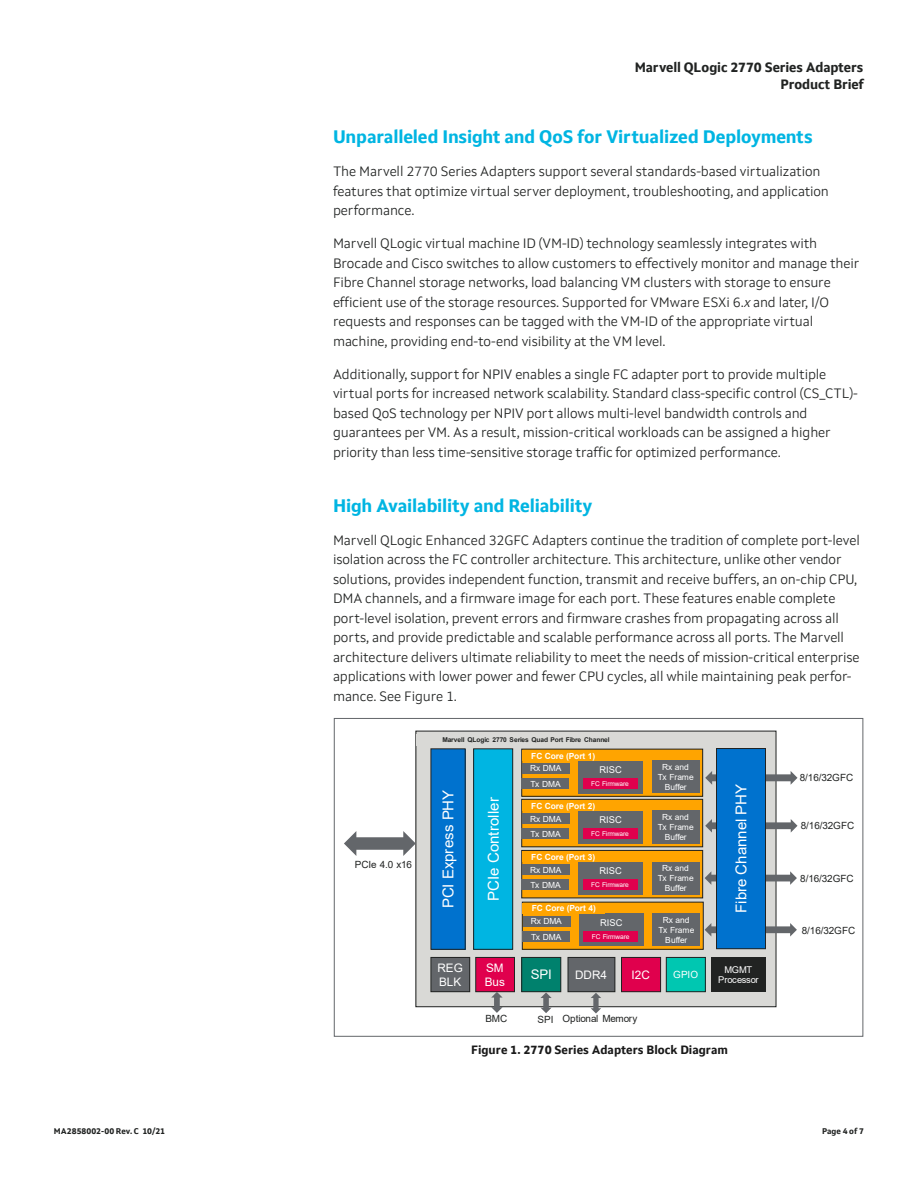
<style>
.page{position:relative;width:918px;height:1188px;background:#fff}
.page>*{position:absolute;margin:0;border:0;box-sizing:border-box;transform-origin:0 0}
.t1{font:700 18px "Setimo";letter-spacing:-.01em;color:#00b5e2}
.t2{font:15px "Arial";letter-spacing:.005em;color:#fff}
.t3{font:300 13.5px/19.5px "Setimo";letter-spacing:-.01em;color:#212322}
.t4{font:700 13.5px/17.5px "Setimo";letter-spacing:-.01em;color:#212322;text-align:right}
.t5{font:13.2px "Arial";color:#fff}
.t6{font:700 12px "Setimo";color:#1a1a1a}
.t7{font:11.7px/13.8px "Arial";color:#fff}
.t8{font:9.9px "Arial";letter-spacing:-.01em;color:#212322}
.t9{font:9.9px "Arial";color:#fff}
.t10{font:9.3px/10.8px "Arial";letter-spacing:-.01em;color:#fff;text-align:center}
.t11{font:8.4px/10.1px "Arial";letter-spacing:-.01em;color:#fff;text-align:center}
.t12{font:700 8.4px "Arial";letter-spacing:-.005em;color:#fff}
.t13{font:700 8.25px "Setimo";letter-spacing:.005em;color:#212322}
.t14{font:700 6.6px "Arial";letter-spacing:-.02em;color:#212322}
.t15{font:6.6px "Arial";letter-spacing:-.015em;color:#fff}
.s1{font-style:italic}
</style>
<div class="page">
<div style="left:416px;top:731px;width:360px;height:276px;background:#d9d9d6"></div>
<div style="left:431px;top:957px;width:39px;height:35px;background:#63666a"></div>
<div style="left:431px;top:957px;width:39px;height:35px;border:1px solid #212322"></div>
<div style="left:476px;top:957px;width:38px;height:35px;background:#e0004d"></div>
<div style="left:475px;top:957px;width:40px;height:35px;border:1px solid #212322"></div>
<div style="left:522px;top:957px;width:39px;height:35px;background:#00816d"></div>
<div style="left:521px;top:957px;width:40px;height:35px;border:1px solid #212322"></div>
<div style="left:568px;top:957px;width:47px;height:35px;background:#63666a"></div>
<div style="left:568px;top:957px;width:47px;height:35px;border:1px solid #212322"></div>
<div style="left:711px;top:957px;width:54px;height:35px;background:#212322"></div>
<div style="left:431px;top:749px;width:34px;height:200px;background:#0072ce"></div>
<div style="left:431px;top:748px;width:35px;height:202px;border:1px solid #212322"></div>
<div style="left:474px;top:749px;width:39px;height:200px;background:#00b5e2"></div>
<div style="left:473px;top:748px;width:40px;height:202px;border:1px solid #212322"></div>
<svg style="left:705px;top:771px;width:93px;height:14px"></svg>
<svg style="left:591px;top:993px;width:10px;height:21px"></svg>
<svg style="left:541px;top:992px;width:11px;height:21px"></svg>
<svg style="left:491px;top:992px;width:12px;height:21px"></svg>
<div style="left:522px;top:749px;width:181px;height:47px;background:#ffa400"></div>
<div style="left:521px;top:749px;width:182px;height:48px;border:1px solid #212322"></div>
<div style="left:578px;top:761px;width:65px;height:32px;background:#63666a"></div>
<div style="left:522px;top:763px;width:48px;height:11px;background:#63666a"></div>
<div style="left:522px;top:778px;width:47px;height:11px;background:#63666a"></div>
<div style="left:652px;top:760px;width:48px;height:33px;background:#63666a"></div>
<div style="left:583px;top:778px;width:54px;height:10px;background:#e0004d"></div>
<div style="left:522px;top:750px;width:83px;height:11px;background:#ffa400"></div>
<div style="left:522px;top:799px;width:181px;height:48px;background:#ffa400"></div>
<div style="left:521px;top:799px;width:182px;height:48px;border:1px solid #212322"></div>
<div style="left:578px;top:811px;width:65px;height:32px;background:#63666a"></div>
<div style="left:522px;top:814px;width:48px;height:10px;background:#63666a"></div>
<div style="left:522px;top:829px;width:47px;height:10px;background:#63666a"></div>
<div style="left:652px;top:811px;width:48px;height:33px;background:#63666a"></div>
<div style="left:583px;top:828px;width:54px;height:11px;background:#e0004d"></div>
<div style="left:522px;top:801px;width:83px;height:10px;background:#ffa400"></div>
<div style="left:522px;top:850px;width:181px;height:48px;background:#ffa400"></div>
<div style="left:521px;top:850px;width:182px;height:48px;border:1px solid #212322"></div>
<div style="left:578px;top:862px;width:65px;height:32px;background:#63666a"></div>
<div style="left:522px;top:865px;width:48px;height:10px;background:#63666a"></div>
<div style="left:522px;top:880px;width:47px;height:10px;background:#63666a"></div>
<div style="left:652px;top:862px;width:48px;height:32px;background:#63666a"></div>
<div style="left:583px;top:879px;width:54px;height:11px;background:#e0004d"></div>
<div style="left:522px;top:852px;width:83px;height:10px;background:#ffa400"></div>
<div style="left:522px;top:902px;width:181px;height:47px;background:#ffa400"></div>
<div style="left:522px;top:902px;width:182px;height:48px;border:1px solid #212322"></div>
<div style="left:579px;top:914px;width:65px;height:32px;background:#63666a"></div>
<div style="left:523px;top:916px;width:47px;height:10px;background:#63666a"></div>
<div style="left:522px;top:931px;width:48px;height:11px;background:#63666a"></div>
<div style="left:652px;top:913px;width:48px;height:33px;background:#63666a"></div>
<div style="left:584px;top:931px;width:54px;height:10px;background:#e0004d"></div>
<div style="left:523px;top:903px;width:82px;height:10px;background:#ffa400"></div>
<svg style="left:705px;top:819px;width:93px;height:14px"></svg>
<svg style="left:705px;top:871px;width:92px;height:14px"></svg>
<svg style="left:705px;top:923px;width:92px;height:14px"></svg>
<div style="left:717px;top:749px;width:49px;height:200px;background:#0072ce"></div>
<div style="left:716px;top:748px;width:50px;height:201px;border:1px solid #212322"></div>
<svg style="left:344px;top:831px;width:72px;height:25px"></svg>
<div style="left:622px;top:957px;width:39px;height:35px;background:#e0004d"></div>
<div style="left:621px;top:957px;width:40px;height:35px;border:1px solid #212322"></div>
<div style="left:666px;top:957px;width:39px;height:35px;background:#00c7b1"></div>
<div style="left:666px;top:957px;width:40px;height:35px;border:1px solid #212322"></div>
<div style="left:334px;top:718px;width:529px;height:319px;border:1px solid #63666a"></div>
<p class="t4" style="left:635px;top:58px;width:231px">Marvell QLogic 2770 Series Adapters<br>Product Brief</p>
<h1 class="t1" style="left:333px;top:126px;width:481px">Unparalleled Insight and QoS for Virtualized Deployments</h1>
<p class="t3" style="left:333px;top:162px;width:498px">The Marvell 2770 Series Adapters support several standards-based virtualization features that optimize virtual server deployment, troubleshooting, and application performance.</p>
<p class="t3" style="left:333px;top:234px;width:528px">Marvell QLogic virtual machine ID (VM-ID) technology seamlessly integrates with Brocade and Cisco switches to allow customers to effectively monitor and manage their Fibre Channel storage networks, load balancing VM clusters with storage to ensure efficient use of the storage resources. Supported for VMware ESXi 6.<span class="s1">x</span>and later, I/O requests and responses can be tagged with the VM-ID of the appropriate virtual machine, providing end-to-end visibility at the VM level.</p>
<p class="t3" style="left:333px;top:364px;width:526px">Additionally, support for NPIV enables a single FC adapter port to provide multiple virtual ports for increased network scalability. Standard class-specific control (CS_CTL)- based QoS technology per NPIV port allows multi-level bandwidth controls and guarantees per VM. As a result, mission-critical workloads can be assigned a higher priority than less time-sensitive storage traffic for optimized performance.</p>
<h1 class="t1" style="left:333px;top:494px;width:261px">High Availability and Reliability</h1>
<p class="t3" style="left:333px;top:530px;width:528px">Marvell QLogic Enhanced 32GFC Adapters continue the tradition of complete port-level isolation across the FC controller architecture. This architecture, unlike other vendor solutions, provides independent function, transmit and receive buffers, an on-chip CPU, DMA channels, and a firmware image for each port. These features enable complete port-level isolation, prevent errors and firmware crashes from propagating across all ports, and provide predictable and scalable performance across all ports. The Marvell architecture delivers ultimate reliability to meet the needs of mission-critical enterprise applications with lower power and fewer CPU cycles, all while maintaining peak perfor&shy;mance. See Figure 1.</p>
<p class="t14" style="left:443px;top:735px;width:169px">Marvell QLogic 2770 Series Quad Port Fibre Channel</p>
<p class="t8" style="left:355px;top:858px;width:59px">PCIe 4.0 x16</p>
<p class="t2" style="left:438px;top:908px;width:120px;rotate:-90deg">PCI Express PHY</p>
<p class="t2" style="left:483px;top:901px;width:105px;rotate:-90deg">PCIe Controller</p>
<p class="t12" style="left:531px;top:750px;width:66px">FC Core (Port 1)</p>
<p class="t11" style="left:530px;top:763px;width:33px">Rx DMA</p>
<p class="t10" style="left:599px;top:764px;width:24px">RISC</p>
<p class="t11" style="left:530px;top:779px;width:32px">Tx DMA</p>
<p class="t15" style="left:591px;top:779px;width:39px">FC Firmware</p>
<p class="t12" style="left:531px;top:800px;width:66px">FC Core (Port 2)</p>
<p class="t11" style="left:530px;top:814px;width:33px">Rx DMA</p>
<p class="t10" style="left:599px;top:815px;width:24px">RISC</p>
<p class="t11" style="left:530px;top:829px;width:32px">Tx DMA</p>
<p class="t15" style="left:591px;top:829px;width:39px">FC Firmware</p>
<p class="t12" style="left:531px;top:851px;width:66px">FC Core (Port 3)</p>
<p class="t11" style="left:530px;top:865px;width:33px">Rx DMA</p>
<p class="t10" style="left:599px;top:866px;width:24px">RISC</p>
<p class="t11" style="left:530px;top:880px;width:32px">Tx DMA</p>
<p class="t15" style="left:591px;top:880px;width:39px">FC Firmware</p>
<p class="t12" style="left:532px;top:903px;width:66px">FC Core (Port 4)</p>
<p class="t11" style="left:531px;top:916px;width:33px">Rx DMA</p>
<p class="t10" style="left:600px;top:917px;width:24px">RISC</p>
<p class="t11" style="left:531px;top:932px;width:32px">Tx DMA</p>
<p class="t15" style="left:592px;top:932px;width:39px">FC Firmware</p>
<p class="t11" style="left:658px;top:762px;width:37px">Rx and<br>Tx Frame<br>Buffer</p>
<p class="t11" style="left:658px;top:812px;width:37px">Rx and<br>Tx Frame<br>Buffer</p>
<p class="t11" style="left:658px;top:863px;width:37px">Rx and<br>Tx Frame<br>Buffer</p>
<p class="t11" style="left:658px;top:915px;width:37px">Rx and<br>Tx Frame<br>Buffer</p>
<p class="t2" style="left:731px;top:913px;width:131px;rotate:-90deg">Fibre Channel PHY</p>
<p class="t7" style="left:438px;top:961px;width:27px">REG<br>BLK</p>
<p class="t7" style="left:485px;top:961px;width:22px">SM<br>Bus</p>
<p class="t5" style="left:531px;top:966px;width:23px">SPI</p>
<p class="t7" style="left:575px;top:968px;width:33px">DDR4</p>
<p class="t10" style="left:718px;top:964px;width:42px">MGMT<br>Processor</p>
<p class="t7" style="left:632px;top:968px;width:20px">I2C</p>
<p class="t9" style="left:673px;top:968px;width:26px">GPIO</p>
<p class="t8" style="left:485px;top:1012px;width:23px">BMC</p>
<p class="t8" style="left:538px;top:1012px;width:101px">SPI Optional Memory</p>
<p class="t6" style="left:471px;top:1042px;width:259px">Figure 1. 2770 Series Adapters Block Diagram</p>
<p class="t8" style="left:800px;top:771px;width:55px">8/16/32GFC</p>
<p class="t8" style="left:801px;top:819px;width:55px">8/16/32GFC</p>
<p class="t8" style="left:800px;top:872px;width:55px">8/16/32GFC</p>
<p class="t8" style="left:802px;top:924px;width:55px">8/16/32GFC</p>
<p class="t13" style="left:54px;top:1126px;width:112px">MA2858002-00 Rev. C 10/21</p>
<p class="t13" style="left:822px;top:1126px;width:43px">Page 4 of 7</p>
</div>
